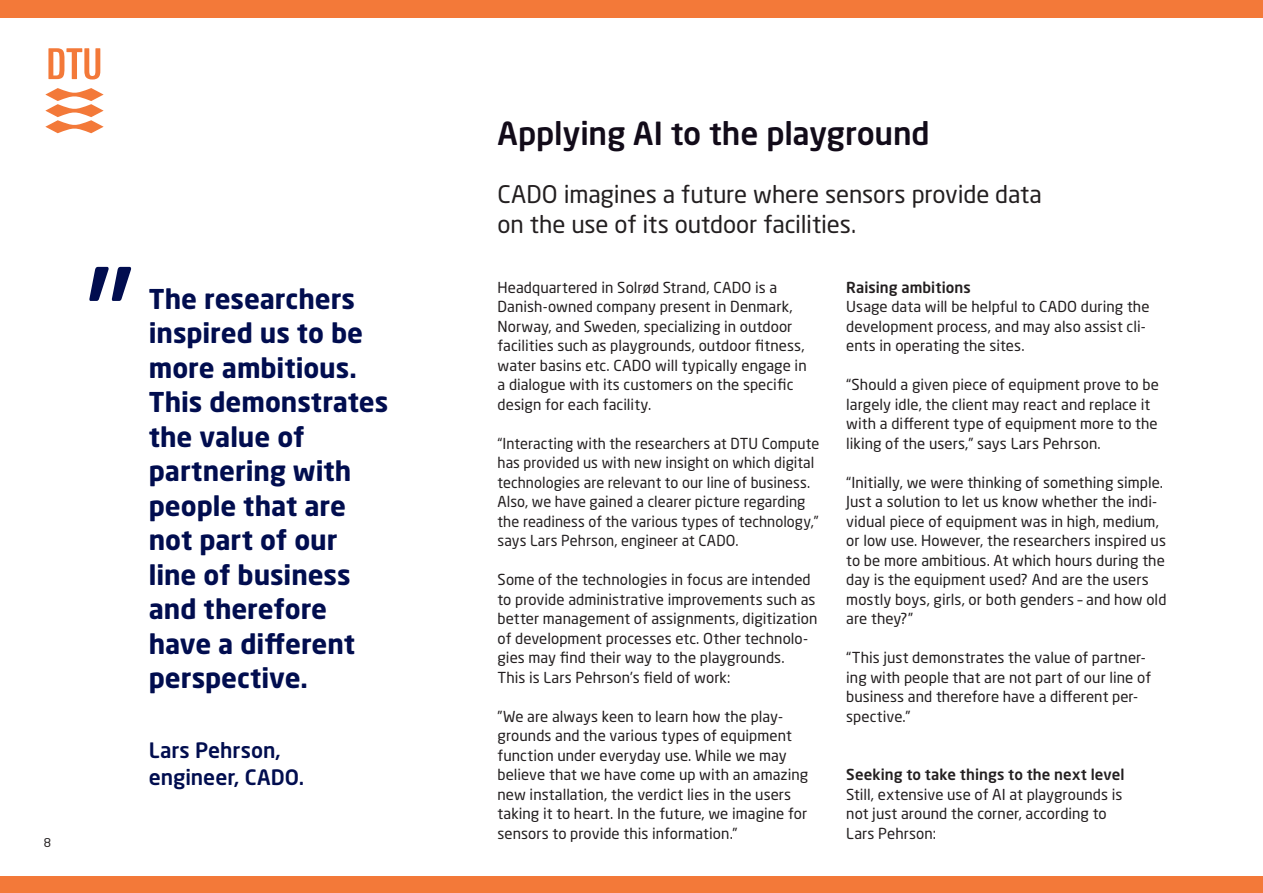
<style>
.page{position:relative;width:1263px;height:893px;background:#fff}
.page>*{position:absolute;margin:0;border:0;box-sizing:border-box;transform-origin:0 0}
.t1{font:150px "Neo Sans Pro";color:#010d4f}
.t2{font:500 31.5px "Neo Sans Pro";letter-spacing:-.005em;color:#120b19}
.t3{font:700 27px/34.5px "Neo Sans Pro";letter-spacing:-.005em;color:#010d4f}
.t4{font:24px/30px "Neo Sans Pro";letter-spacing:-.005em;color:#231f20}
.t5{font:500 21px/27px "Neo Sans Pro";color:#010d4f}
.t6{font:15px/19.5px "Neo Sans Pro";letter-spacing:.005em;color:#231f20}
.t7{font:500 15px "Neo Sans Pro";letter-spacing:.005em;color:#231f20}
.t8{font:12px "Neo Sans Std";color:#231f20}
</style>
<div class="page">
<div style="left:0;top:0;width:1263px;height:17px;background:#f37939"></div>
<div style="left:0;top:876px;width:1263px;height:17px;background:#f37939"></div>
<svg style="left:48px;top:48px;width:52px;height:32px"></svg>
<svg style="left:45px;top:88px;width:59px;height:45px"></svg>
<p class="t8" style="left:44px;top:835px;width:9px">8</p>
<h1 class="t1" style="left:85px;top:233px;width:52px">”</h1>
<h3 class="t3" style="left:149px;top:281px;width:241px">The researchers inspired us to be more ambitious.<br>This demonstrates the value of partnering with people that are not part of our line of business and therefore have a different perspective.</h3>
<h3 class="t5" style="left:149px;top:736px;width:157px">Lars Pehrson, engineer, CADO.</h3>
<h2 class="t2" style="left:497px;top:114px;width:434px">Applying AI to the playground</h2>
<h3 class="t4" style="left:497px;top:179px;width:546px">CADO imagines a future where sensors provide data on the use of its outdoor facilities.</h3>
<p class="t6" style="left:497px;top:277px;width:311px">Headquartered in Solrød Strand, CADO is a Danish-owned company present in Denmark, Norway, and Sweden, specializing in outdoor facilities such as playgrounds, outdoor fitness, water basins etc. CADO will typically engage in a dialogue with its customers on the specific design for each facility.</p>
<p class="t6" style="left:497px;top:433px;width:323px">“Interacting with the researchers at DTU Compute has provided us with new insight on which digital technologies are relevant to our line of business.<br>Also, we have gained a clearer picture regarding the readiness of the various types of technology,” says Lars Pehrson, engineer at CADO.</p>
<p class="t6" style="left:497px;top:570px;width:321px">Some of the technologies in focus are intended to provide administrative improvements such as better management of assignments, digitization of development processes etc. Other technolo&shy;gies may find their way to the playgrounds.<br>This is Lars Pehrson’s field of work:</p>
<p class="t6" style="left:497px;top:706px;width:312px">”We are always keen to learn how the play&shy;grounds and the various types of equipment function under everyday use. While we may believe that we have come up with an amazing new installation, the verdict lies in the users taking it to heart. In the future, we imagine for sensors to provide this information.”</p>
<p class="t7" style="left:846px;top:278px;width:126px">Raising ambitions</p>
<p class="t6" style="left:846px;top:297px;width:305px">Usage data will be helpful to CADO during the development process, and may also assist cli&shy;ents in operating the sites.</p>
<p class="t6" style="left:846px;top:375px;width:314px">“Should a given piece of equipment prove to be largely idle, the client may react and replace it with a different type of equipment more to the liking of the users,” says Lars Pehrson.</p>
<p class="t6" style="left:846px;top:472px;width:322px">“Initially, we were thinking of something simple.<br>Just a solution to let us know whether the indi&shy;vidual piece of equipment was in high, medium, or low use. However, the researchers inspired us to be more ambitious. At which hours during the day is the equipment used? And are the users mostly boys, girls, or both genders – and how old are they?”</p>
<p class="t6" style="left:846px;top:648px;width:306px">“This just demonstrates the value of partner&shy;ing with people that are not part of our line of business and therefore have a different per&shy;spective.”</p>
<p class="t7" style="left:846px;top:765px;width:280px">Seeking to take things to the next level</p>
<p class="t6" style="left:846px;top:784px;width:278px">Still, extensive use of AI at playgrounds is not just around the corner, according to<br>Lars Pehrson:</p>
</div>
